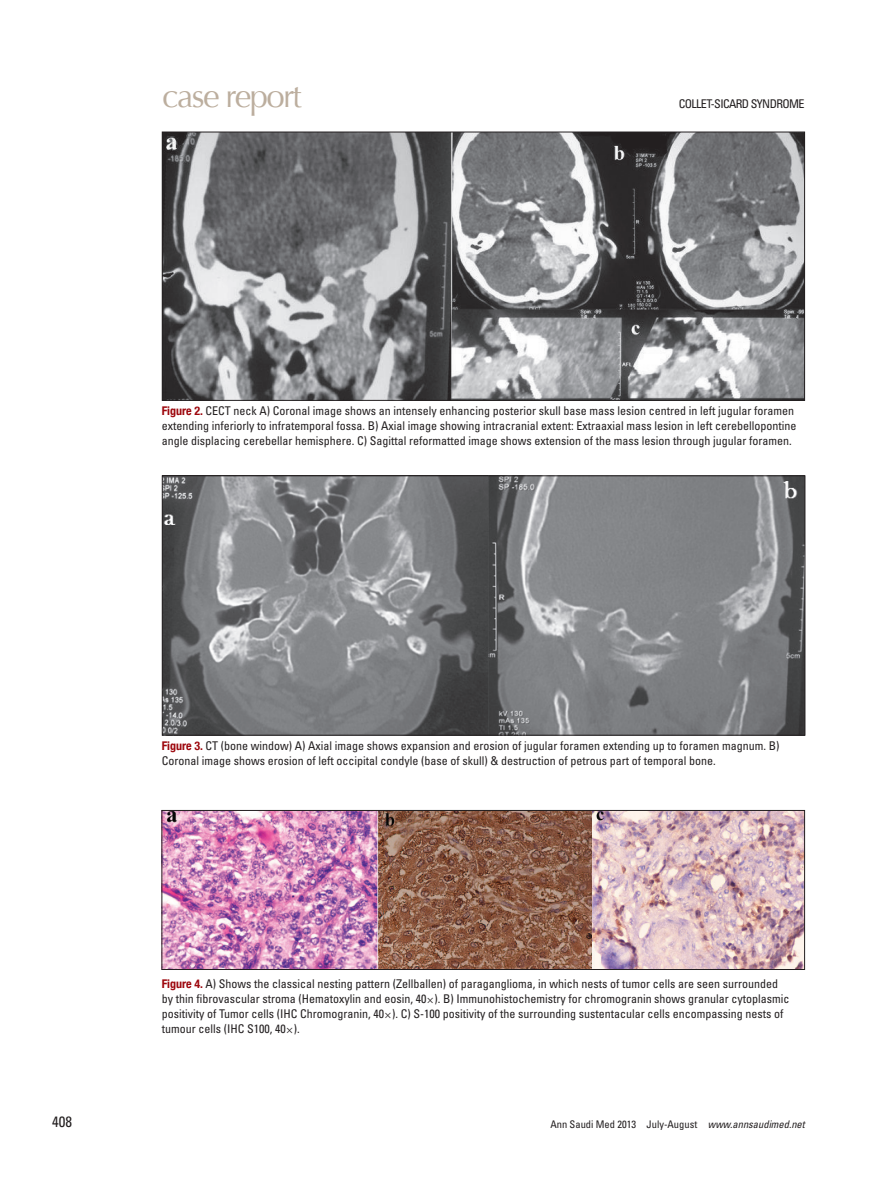
<style>
.page{position:relative;width:893px;height:1191px;background:#fff}
.page>*{position:absolute;margin:0;border:0;box-sizing:border-box;transform-origin:0 0}
.t1{font:33px "Optima";letter-spacing:-.05em;color:#bcae9e}
.t2{font:condensed 15px "Univers LT Std";color:#231f20}
.t3{font:condensed 12px/15px "Univers LT Std";color:#231f20}
.t4{font:condensed 12px "Univers LT Std";letter-spacing:-.05em;color:#231f20}
.t5{font:condensed 10.5px "Univers LT Std";color:#231f20}
.s1{font-family:"Helvetica Neue";font-weight:700;color:#9d070d}
.s2{font-family:"Adobe Jenson Pro";font-stretch:normal}
.s3{font-style:italic}
</style>
<div class="page">
<img style="left:164px;top:134px;width:639px;height:265px">
<div style="left:162px;top:132px;width:643px;height:269px;border:1px solid #231f20"></div>
<img style="left:164px;top:477px;width:639px;height:256px">
<div style="left:162px;top:475px;width:643px;height:260px;border:1px solid #231f20"></div>
<img style="left:163px;top:812px;width:640px;height:156px">
<div style="left:161px;top:810px;width:644px;height:160px;border:1px solid #231f20"></div>
<h1 class="t1" style="left:162px;top:76px;width:141px">case report</h1>
<p class="t4" style="left:679px;top:96px;width:127px">collet-sicard syndrom e</p>
<p class="t3" style="left:162px;top:403px;width:636px"><span class="s1">Figure 2.</span> CECT neck A) Coronal image shows an intensely enhancing posterior skull base mass lesion centred in left jugular foramen extending inferiorly to infratemporal fossa. B) Axial image showing intracranial extent: Extraaxial mass lesion in left cerebellopontine angle displacing cerebellar hemisphere. C) Sagittal reformatted image shows extension of the mass lesion through jugular foramen.</p>
<p class="t3" style="left:162px;top:738px;width:619px"><span class="s1">Figure 3.</span> CT (bone window) A) Axial image shows expansion and erosion of jugular foramen extending up to foramen magnum. B)<br>Coronal image shows erosion of left occipital condyle (base of skull) &amp; destruction of petrous part of temporal bone.</p>
<p class="t3" style="left:162px;top:976px;width:629px"><span class="s1">Figure 4.</span> A) Shows the classical nesting pattern (Zellballen) of paraganglioma, in which nests of tumor cells are seen surrounded by thin fibrovascular stroma (Hematoxylin and eosin, 40<span class="s2">×</span>). B) Immunohistochemistry for chromogranin shows granular cytoplasmic positivity of Tumor cells (I HC Chromogranin, 40<span class="s2">×</span>). C) S-100 positivity of the surrounding sustentacular cells encompassing nests of tumour cells (I HC S100, 40<span class="s2">×</span>).</p>
<p class="t2" style="left:52px;top:1111px;width:21px">408</p>
<p class="t5" style="left:550px;top:1118px;width:256px">Ann Saudi Med 2013 July-August <span class="s3">www.annsaudimed.net</span></p>
</div>
